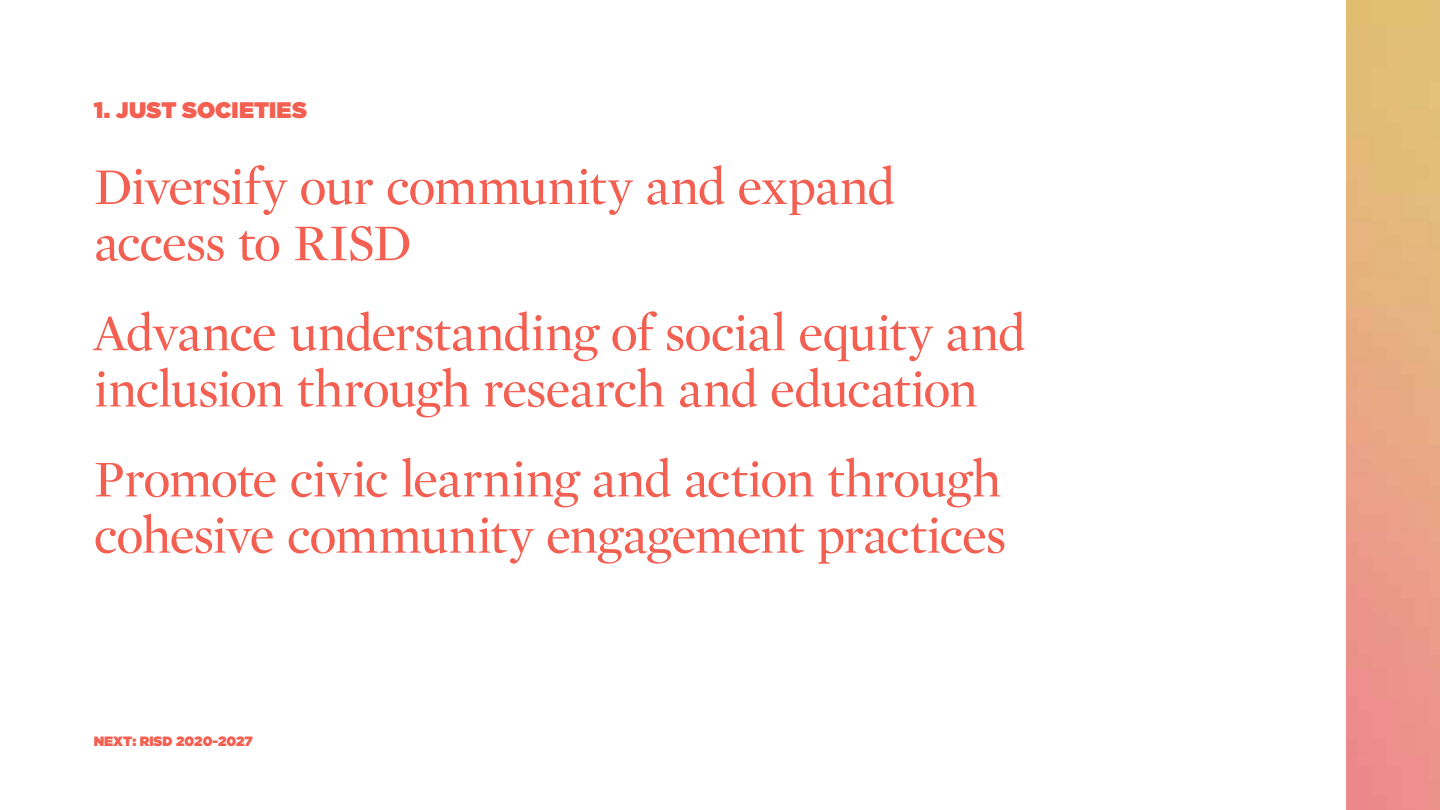
<style>
.page{position:relative;width:1440px;height:810px;background:#fff}
.page>*{position:absolute;margin:0;border:0;box-sizing:border-box;transform-origin:0 0}
.t1{font:52.5px/56.2px "Mercury Display";letter-spacing:-.025em;color:#f35f51}
.t2{font:900 22.5px "Gotham";letter-spacing:.005em;color:#f35f51}
.t3{font:900 13.5px "Gotham";color:#f35f51}
</style>
<div class="page">
<p class="t2" style="left:94px;top:94px;width:215px">1. JUST SOCIETIES</p>
<p class="t1" style="left:94px;top:157px;width:803px">Diversify our community and expand access to RISD</p>
<p class="t1" style="left:94px;top:303px;width:933px">Advance understanding of social equity and inclusion through research and education</p>
<p class="t1" style="left:94px;top:449px;width:914px">Promote civic learning and action through cohesive community engagement practices</p>
<p class="t3" style="left:94px;top:732px;width:161px">NEXT: RISD 2020-2027</p>
</div>
